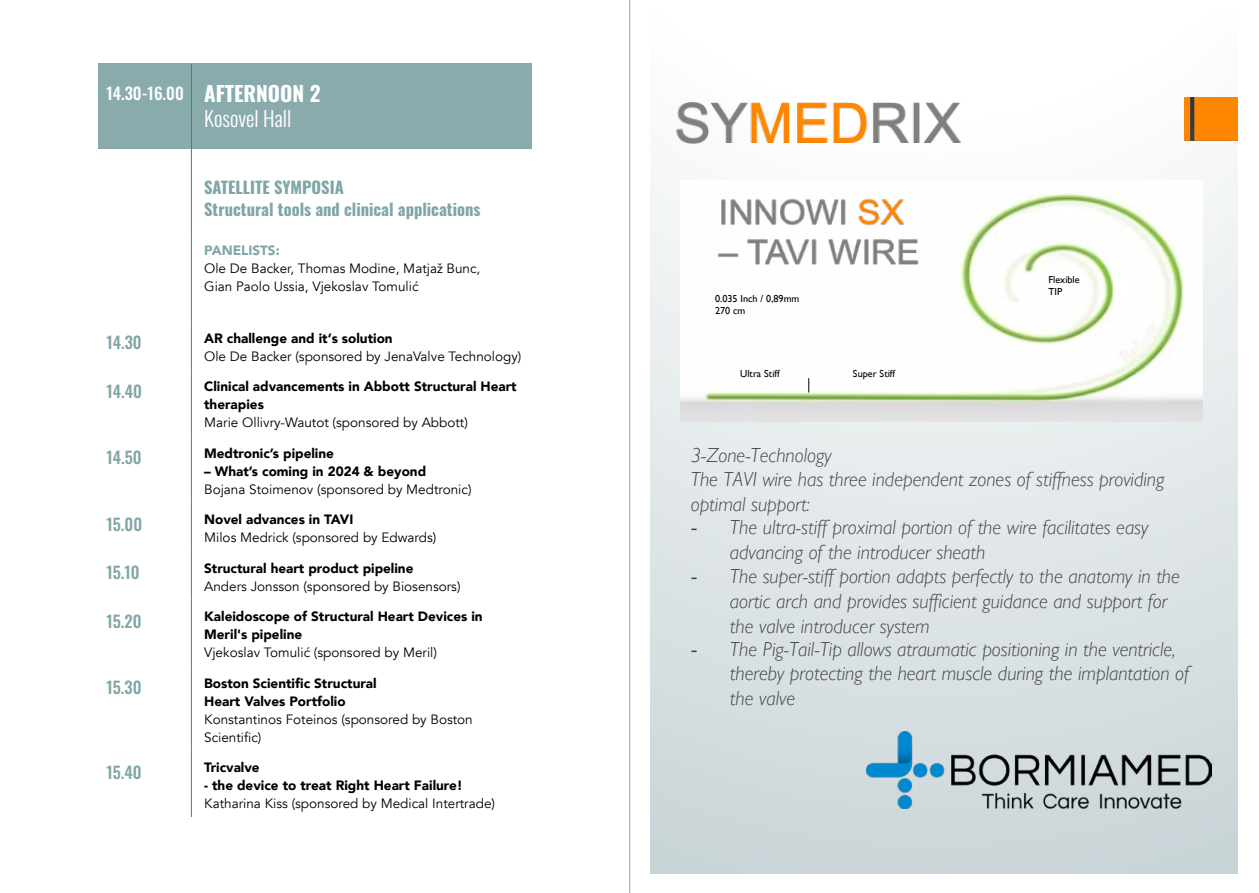
<style>
.page{position:relative;width:1259px;height:893px;background:#fff}
.page>*{position:absolute;margin:0;border:0;box-sizing:border-box;transform-origin:0 0}
.t1{font:300 21px "Oswald";color:#fff}
.t2{font:italic 300 20.25px/24.8px "Gill Sans Nova";color:#404040}
.t3{font:700 16.5px/22.5px "Oswald";color:#7fa5a6}
.t4{font:500 16.5px "Oswald";color:#7fa5a6}
.t5{font:500 16.5px "Oswald";color:#fff}
.t6{font:13.5px/18px "Avenir";color:#000}
.t7{font:900 13.5px/18px "Avenir";color:#000}
.t8{font:900 13.5px "Avenir";color:#7fa5a6}
.t9{font:10.2px/11.9px "Gill Sans";color:#000}
.s1{font-weight:700;font-size:21px}
.s2{font-family:"Times New Roman";font-weight:400;font-style:normal}
</style>
<div class="page">
<hr style="left:629px;top:0;width:1px;height:893px;background:#9d9d9c">
<div style="left:98px;top:64px;width:433px;height:85px;background:#89abac"></div>
<hr style="left:191px;top:64px;width:1px;height:84px;background:#398585">
<hr style="left:191px;top:148px;width:1px;height:85px;background:#398585">
<hr style="left:191px;top:233px;width:1px;height:88px;background:#398585">
<hr style="left:191px;top:321px;width:1px;height:48px;background:#398585">
<hr style="left:191px;top:369px;width:1px;height:67px;background:#398585">
<hr style="left:191px;top:436px;width:1px;height:66px;background:#398585">
<hr style="left:191px;top:502px;width:1px;height:49px;background:#398585">
<hr style="left:191px;top:551px;width:1px;height:48px;background:#398585">
<hr style="left:191px;top:599px;width:1px;height:67px;background:#398585">
<hr style="left:191px;top:666px;width:1px;height:84px;background:#398585">
<hr style="left:191px;top:750px;width:1px;height:67px;background:#398585">
<div style="left:650px;top:11px;width:587px;height:862px;background:linear-gradient(to bottom,#fff,#cad5d8)"></div>
<img style="left:680px;top:180px;width:522px;height:241px">
<svg style="left:808px;top:378px;width:1px;height:14px"></svg>
<img style="left:650px;top:58px;width:344px;height:130px">
<img style="left:698px;top:180px;width:242px;height:112px">
<img style="left:1184px;top:97px;width:53px;height:44px">
<img style="left:866px;top:731px;width:345px;height:77px">
<p class="t5" style="left:106px;top:85px;width:216px">14.30-16.00 <span class="s1">AFTERNOON 2</span></p>
<p class="t1" style="left:204px;top:100px;width:89px">Kosovel Hall</p>
<p class="t3" style="left:204px;top:177px;width:278px">SATELLITE SYMPOSIA<br>Structural tools and clinical applications</p>
<p class="t8" style="left:204px;top:239px;width:77px">PANELISTS:</p>
<p class="t6" style="left:204px;top:260px;width:278px">Ole De Backer, Thomas Modine, Matjaž Bunc,<br>Gian Paolo Ussia, Vjekoslav Tomulić</p>
<p class="t4" style="left:106px;top:334px;width:37px">14.30</p>
<p class="t7" style="left:204px;top:329px;width:190px">AR challenge and it‘s solution</p>
<p class="t6" style="left:204px;top:347px;width:319px">Ole De Backer (sponsored by JenaValve Technology)</p>
<p class="t4" style="left:106px;top:382px;width:37px">14.40</p>
<p class="t7" style="left:204px;top:377px;width:314px">Clinical advancements in Abbott Structural Heart therapies</p>
<p class="t6" style="left:204px;top:414px;width:265px">Marie Ollivry-Wautot (sponsored by Abbott)</p>
<p class="t4" style="left:106px;top:449px;width:37px">14.50</p>
<p class="t7" style="left:204px;top:444px;width:131px">Medtronic’s pipeline</p>
<p class="t7" style="left:204px;top:462px;width:223px">– What’s coming in 2024 &amp; beyond</p>
<p class="t6" style="left:204px;top:480px;width:269px">Bojana Stoimenov (sponsored by Medtronic)</p>
<p class="t4" style="left:106px;top:515px;width:37px">15.00</p>
<p class="t7" style="left:204px;top:510px;width:151px">Novel advances in TAVI</p>
<p class="t6" style="left:204px;top:529px;width:234px">Milos Medrick (sponsored by Edwards)</p>
<p class="t4" style="left:106px;top:564px;width:35px">15.10</p>
<p class="t7" style="left:204px;top:559px;width:211px">Structural heart product pipeline</p>
<p class="t6" style="left:204px;top:577px;width:258px">Anders Jonsson (sponsored by Biosensors)</p>
<p class="t4" style="left:106px;top:612px;width:37px">15.20</p>
<p class="t7" style="left:204px;top:607px;width:280px">Kaleidoscope of Structural Heart Devices in<br>Meril's pipeline</p>
<p class="t6" style="left:204px;top:644px;width:234px">Vjekoslav Tomulić (sponsored by Meril)</p>
<p class="t4" style="left:106px;top:679px;width:37px">15.30</p>
<p class="t7" style="left:204px;top:674px;width:174px">Boston Scientific Structural<br>Heart Valves Portfolio</p>
<p class="t6" style="left:204px;top:710px;width:270px">Konstantinos Foteinos (sponsored by Boston<br>Scientific)</p>
<p class="t4" style="left:106px;top:763px;width:37px">15.40</p>
<p class="t7" style="left:204px;top:758px;width:57px">Tricvalve</p>
<p class="t7" style="left:204px;top:776px;width:260px">- the device to treat Right Heart Failure!</p>
<p class="t6" style="left:204px;top:795px;width:292px">Katharina Kiss (sponsored by Medical Intertrade)</p>
<p class="t9" style="left:715px;top:293px;width:86px">0.035 Inch / 0,89mm<br>270 cm</p>
<p class="t9" style="left:740px;top:368px;width:41px">Ultra Stiff</p>
<p class="t9" style="left:853px;top:368px;width:44px">Super Stiff</p>
<p class="t9" style="left:1048px;top:274px;width:33px">Flexible<br>TIP</p>
<p class="t2" style="left:691px;top:442px;width:475px">3-Zone-Technology<br>The TAVI wire has three independent zones of stiffness providing optimal support:</p>
<p class="t2" style="left:730px;top:515px;width:420px;text-indent:-39px"><span class="s2">-</span> The ultra-stiff proximal portion of the wire facilitates easy advancing of the introducer sheath</p>
<p class="t2" style="left:730px;top:564px;width:451px;text-indent:-39px"><span class="s2">-</span> The super-stiff portion adapts perfectly to the anatomy in the aortic arch and provides sufficient guidance and support for the valve introducer system</p>
<p class="t2" style="left:730px;top:637px;width:461px;text-indent:-39px"><span class="s2">-</span> The Pig-Tail-Tip allows atraumatic positioning in the ventricle, thereby protecting the heart muscle during the implantation of the valve</p>
</div>
